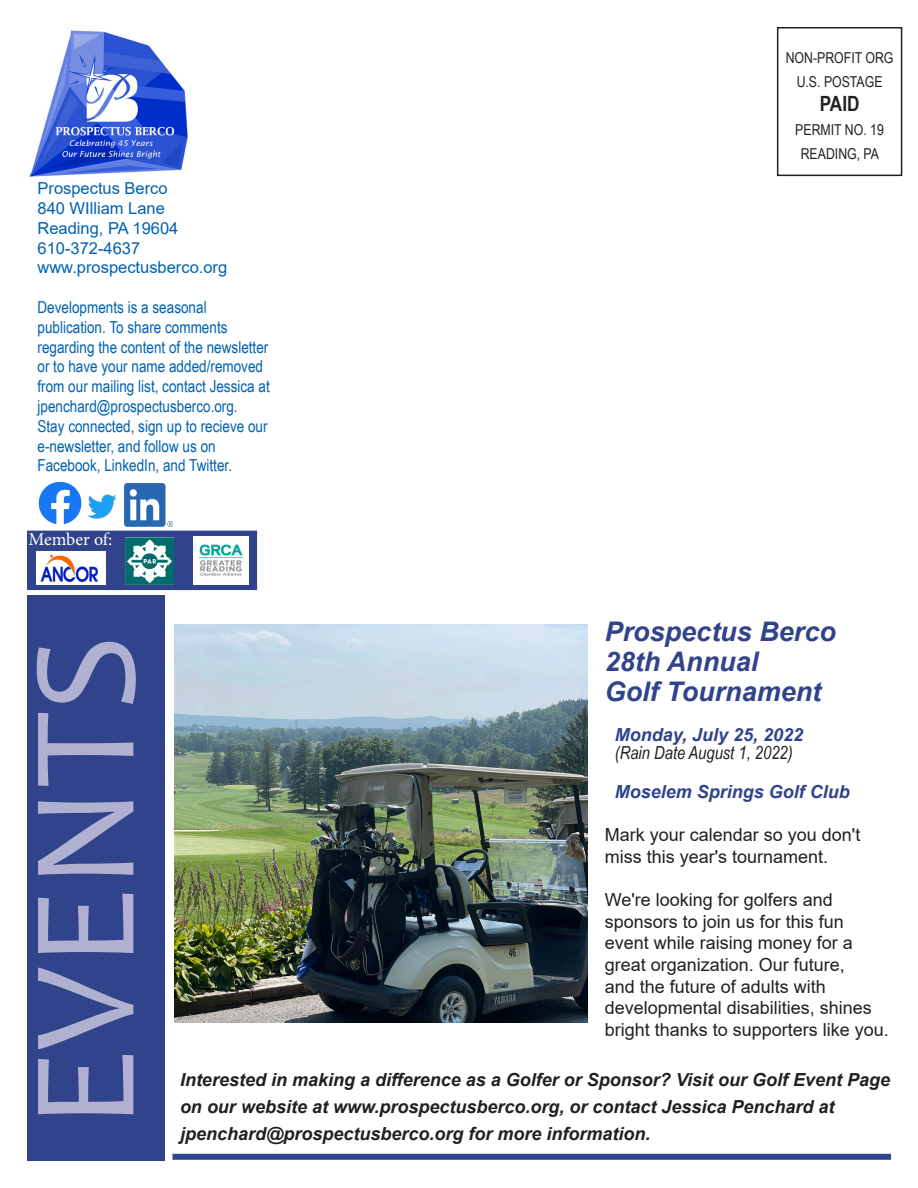
<style>
.page{position:relative;width:918px;height:1188px;background:#fff}
.page>*{position:absolute;margin:0;border:0;box-sizing:border-box;transform-origin:0 0}
.t1{font:150px "Candara";color:#b0b1d1}
.t2{font:italic 700 27px/30px "Arial";color:#30438b}
.t3{font:700 21px "Arial Narrow";color:#231f20}
.t4{font:18px/21.6px "Arial";color:#231f20}
.t5{font:italic 700 18px/27px "Arial";color:#231f20}
.t6{font:italic 18px/18px "Arial Narrow";color:#231f20}
.t7{font:italic 700 18px "Arial";color:#30438b}
.t8{font:18px "Minion Pro";letter-spacing:-.005em;color:#fff}
.t9{font:16.5px/19.8px "Arial Narrow";color:#0161b0}
.t10{font:16.5px/19.8px "Arial";color:#0161b0}
.t11{font:15px "Arial Narrow";color:#231f20}
.s1{font-family:"Arial";font-weight:700;color:#30438b}
</style>
<div class="page">
<div style="left:27px;top:27px;width:138px;height:1134px;background:#30438b"></div>
<div style="left:777px;top:27px;width:125px;height:149px;border:2px solid #231f20"></div>
<div style="left:27px;top:27px;width:211px;height:568px;background:#fff"></div>
<img style="left:88px;top:483px;width:84px;height:43px">
<img style="left:38px;top:481px;width:44px;height:43px">
<div style="left:28px;top:531px;width:228px;height:58px;background:#30438b"></div>
<div style="left:27px;top:531px;width:230px;height:59px;border:2px solid #30438b"></div>
<img style="left:37px;top:552px;width:68px;height:32px">
<img style="left:126px;top:537px;width:48px;height:47px">
<img style="left:194px;top:537px;width:55px;height:47px">
<img style="left:174px;top:625px;width:414px;height:397px">
<img style="left:29px;top:30px;width:158px;height:147px">
<div style="left:172px;top:1154px;width:719px;height:6px;background:#30438b"></div>
<p class="t10" style="left:38px;top:178px;width:142px">Prospectus Berco<br>840 WIlliam Lane<br>Reading, PA 19604</p>
<p class="t10" style="left:38px;top:238px;width:191px">610-372-4637 www.prospectusberco.org</p>
<p class="t9" style="left:38px;top:297px;width:234px">Developments is a seasonal publication. To share comments regarding the content of the newsletter or to have your name added/removed from our mailing list, contact Jessica at jpenchard@prospectusberco.org.<br>Stay connected, sign up to recieve our e-newsletter, and follow us on Facebook, LinkedIn, and Twitter.</p>
<p class="t8" style="left:28px;top:527px;width:85px">Member of:</p>
<p class="t11" style="left:786px;top:47px;width:109px">NON-PROFIT ORG</p>
<p class="t11" style="left:797px;top:71px;width:87px">U.S. POSTAGE</p>
<p class="t3" style="left:820px;top:88px;width:41px">PAID</p>
<p class="t11" style="left:795px;top:119px;width:90px">PERMIT NO. 19</p>
<p class="t11" style="left:801px;top:143px;width:80px">READING, PA</p>
<p class="t1" style="left:-9px;top:1128px;width:495px;rotate:-90deg">EVENTS</p>
<p class="t2" style="left:605px;top:617px;width:233px">Prospectus Berco<br>28th Annual<br>Golf Tournament</p>
<p class="t6" style="left:615px;top:725px;width:190px"><span class="s1">Monday, July 25, 2022 </span>(Rain Date August 1, 2022)</p>
<p class="t7" style="left:615px;top:780px;width:237px">Moselem Springs Golf Club</p>
<p class="t4" style="left:605px;top:824px;width:257px">Mark your calendar so you don't miss this year's tournament.</p>
<p class="t4" style="left:605px;top:889px;width:286px">We're looking for golfers and sponsors to join us for this fun event while raising money for a great organization. Our future,<br>and the future of adults with developmental disabilities, shines bright thanks to supporters like you.</p>
<p class="t5" style="left:180px;top:1066px;width:712px">Interested in making a difference as a Golfer or Sponsor? Visit our Golf Event Page on our website at www.prospectusberco.org, or contact Jessica Penchard at jpenchard@prospectusberco.org for more information.</p>
</div>
